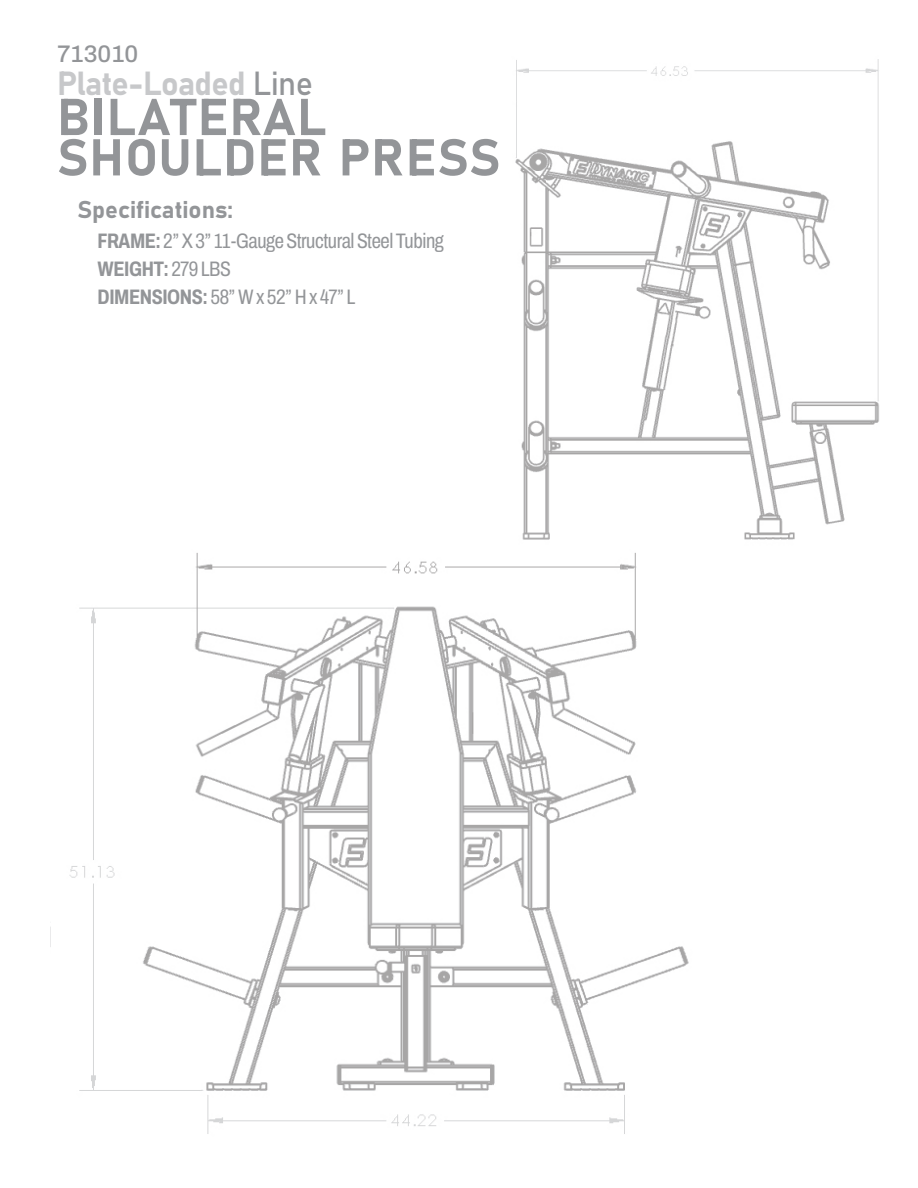
<style>
.page{position:relative;width:918px;height:1188px;background:#fff}
.page>*{position:absolute;margin:0;border:0;box-sizing:border-box;transform-origin:0 0}
.t1{font:51px/40.3px "Bahnschrift";letter-spacing:.025em;color:#939598}
.t2{font:33px "Bahnschrift";letter-spacing:-.02em;color:#c7c8ca}
.t3{font:24px "Bahnschrift";color:#939598}
.t4{font:500 24px "Archivo";color:#939598}
.t5{font:21px/27.8px "Archivo Condensed";letter-spacing:-.02em;color:#939598}
.s1{color:#939598}
.s2{font-weight:700}
</style>
<div class="page">
<img style="left:515px;top:59px;width:364px;height:481px">
<img style="left:69px;top:552px;width:620px;height:582px">
<p class="t4" style="left:57px;top:36px;width:83px">713010</p>
<h2 class="t2" style="left:57px;top:58px;width:257px">Plate-Loaded <span class="s1">Line</span></h2>
<h1 class="t1" style="left:57px;top:93px;width:445px">BILATERAL<br>SHOULDER PRESS</h1>
<p class="t3" style="left:77px;top:191px;width:157px">Specifications:</p>
<p class="t5" style="left:98px;top:227px;width:348px"><span class="s2">FRAME:</span> 2” X 3” 11-Gauge Structural Steel Tubing<br><span class="s2">WEIGHT:</span> 279 LBS<br><span class="s2">DIMENSIONS:</span> 58” W x 52” H x 47” L</p>
</div>
